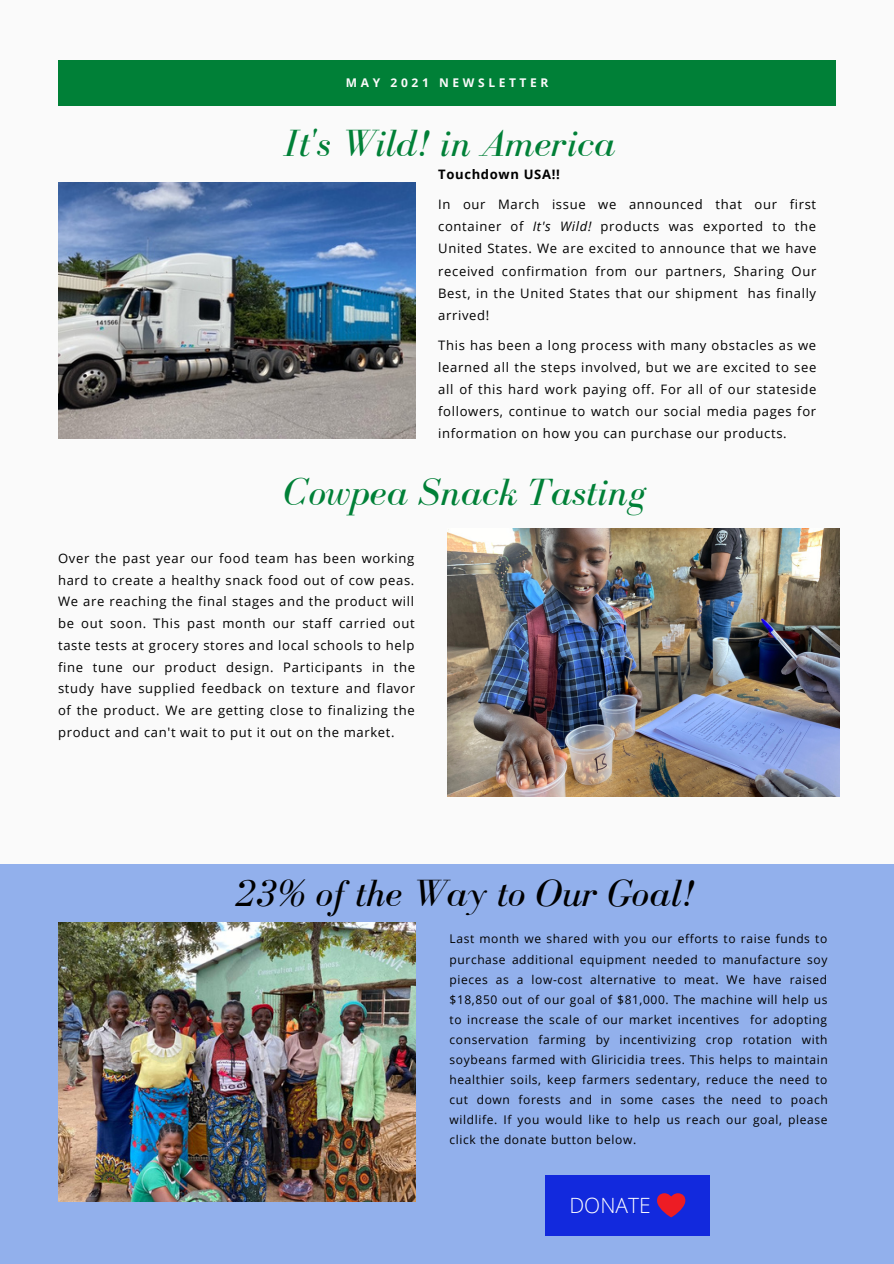
<style>
.page{position:relative;width:894px;height:1264px;background:#fff}
.page>*{position:absolute;margin:0;border:0;box-sizing:border-box;transform-origin:0 0}
.t1{font:italic 39px "Bodoni FLF";color:#008037}
.t2{font:italic 39px "Bodoni FLF";color:#000}
.t3{font:300 21px "Open Sans";color:#fff}
.t4{font:13.05px/22.2px "Open Sans";letter-spacing:.05em;color:#000;text-align:justify}
.t5{font:700 13.05px "Open Sans";letter-spacing:.05em;color:#000}
.t6{font:12px/20px "Open Sans";letter-spacing:.05em;color:#000;text-align:justify}
.t7{font:700 12px "Open Sans";letter-spacing:.3em;color:#fafafa}
.s1{font-style:italic}
</style>
<div class="page">
<div style="left:0;top:0;width:893px;height:1263px;background:#fafafa"></div>
<div style="left:59px;top:60px;width:776px;height:45px;background:#008037"></div>
<div style="left:0;top:864px;width:893px;height:399px;background:#92b0ec"></div>
<img style="left:58px;top:922px;width:357px;height:279px">
<div style="left:545px;top:1175px;width:164px;height:60px;background:#1229dd"></div>
<svg style="left:657px;top:1193px;width:28px;height:24px"></svg>
<img style="left:58px;top:182px;width:357px;height:256px">
<img style="left:447px;top:528px;width:392px;height:268px">
<p class="t7" style="left:346px;top:74px;width:204px">MAY 2021 NEWSLETTER</p>
<p class="t1" style="left:283px;top:122px;width:333px">It's Wild! in America</p>
<p class="t5" style="left:438px;top:165px;width:123px">Touchdown USA!!</p>
<p class="t4" style="left:438px;top:193px;width:379px">In our March issue we announced that our first container of <span class="s1">It's Wild!</span> products was exported to the United States. We are excited to announce that we have received confirmation from our partners, Sharing Our Best, in the United States that our shipment has finally arrived!</p>
<p class="t4" style="left:438px;top:333px;width:379px">This has been a long process with many obstacles as we learned all the steps involved, but we are excited to see all of this hard work paying off. For all of our stateside followers, continue to watch our social media pages for information on how you can purchase our products.</p>
<p class="t1" style="left:283px;top:471px;width:363px">Cowpea Snack Tasting</p>
<p class="t4" style="left:58px;top:547px;width:358px;line-height:21.8px">Over the past year our food team has been working hard to create a healthy snack food out of cow peas.<br>We are reaching the final stages and the product will be out soon. This past month our staff carried out taste tests at grocery stores and local schools to help fine tune our product design. Participants in the study have supplied feedback on texture and flavor of the product. We are getting close to finalizing the product and can't wait to put it out on the market.</p>
<p class="t2" style="left:234px;top:871px;width:461px">23% of the Way to Our Goal!</p>
<p class="t6" style="left:449px;top:928px;width:380px">Last month we shared with you our efforts to raise funds to purchase additional equipment needed to manufacture soy pieces as a low-cost alternative to meat. We have raised $18,850 out of our goal of $81,000. The machine will help us to increase the scale of our market incentives for adopting conservation farming by incentivizing crop rotation with soybeans farmed with Gliricidia trees. This helps to maintain healthier soils, keep farmers sedentary, reduce the need to cut down forests and in some cases the need to poach wildlife. If you would like to help us reach our goal, please click the donate button below.</p>
<p class="t3" style="left:569px;top:1190px;width:83px">DONATE</p>
</div>
